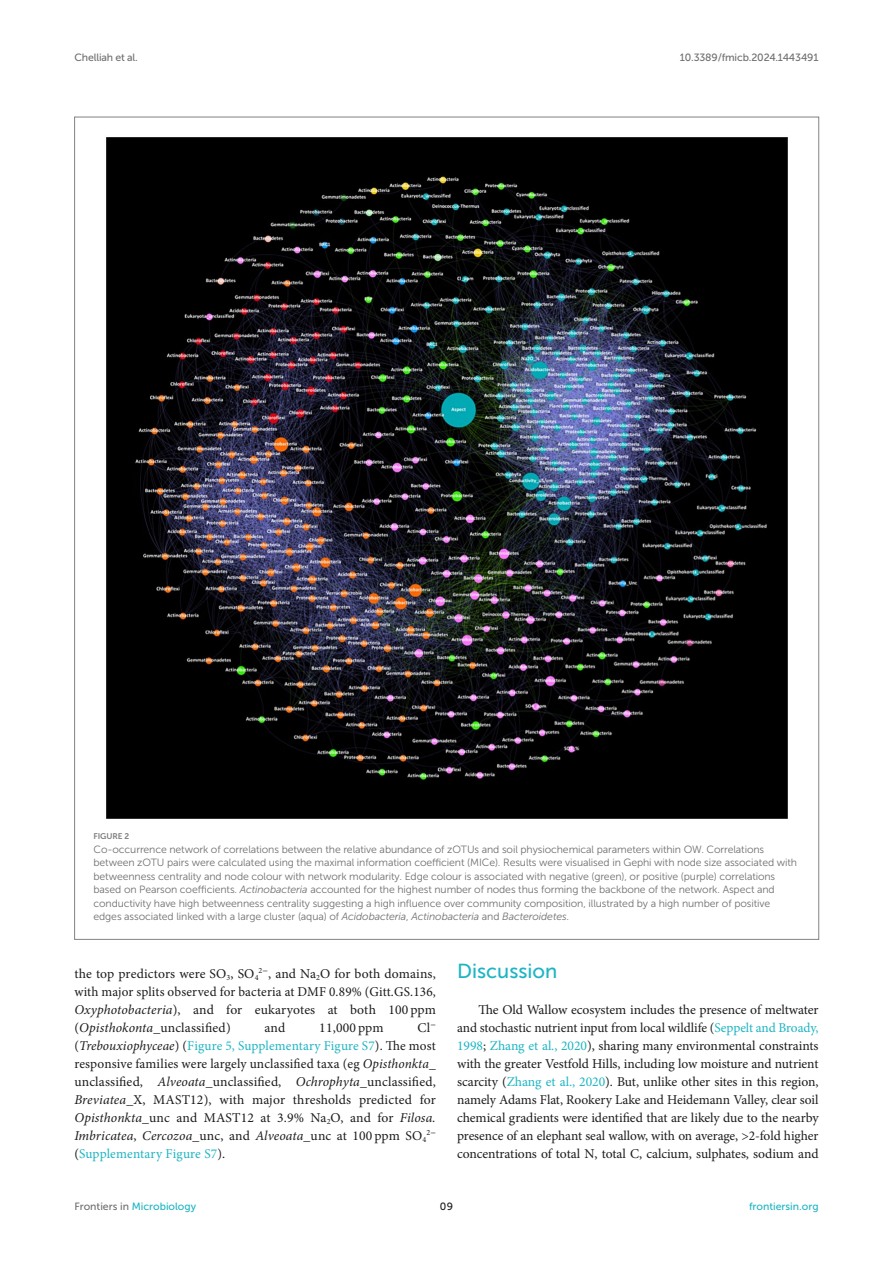
<style>
.page{position:relative;width:893px;height:1263px;background:#fff}
.page>*{position:absolute;margin:0;border:0;box-sizing:border-box;transform-origin:0 0}
.HEAD_1{font:20.25px "Museo Sans 500";color:#1db5c3}
.TEXT{font:13.5px/18px "Minion Pro";letter-spacing:.01em;color:#1b1c1b;text-align:justify}
.TEXT_FLUSH{font:13.5px/18px "Minion Pro";letter-spacing:-.005em;color:#1b1c1b;text-align:justify}
.TEXT-2{font:13.5px "Minion Pro";letter-spacing:.015em;color:#1db5c3}
.FIG_LEG{font:10.5px/13.5px "Museo Sans 300";letter-spacing:-.01em;color:#706f70}
.t1{font:10.5px "Museo Sans 500";letter-spacing:-.015em;color:#706f70}
.t2{font:10.5px "Museo Sans 500";color:#1db5c3}
.t3{font:10.5px "Museo Sans 500";color:#1b1c1b}
.FIG_HD{font:8.25px "Museo Sans 700";letter-spacing:-.01em;color:#7e7f7f}
.TEXT-3{font:7.95px "Minion Pro";color:#1b1c1b}
.s1{font-style:italic}
.s2{color:#1db5c3}
.s3{font-family:"STIX"}
.s4{color:#1b1c1b}
.s5{color:#706f70}
</style>
<div class="page">
<img style="left:106px;top:137px;width:682px;height:682px">
<p class="t1" style="left:74px;top:51px;width:65px">Chelliah et al.</p>
<p class="t1" style="left:680px;top:51px;width:140px">10.3389/fmicb.2024.1443491</p>
<p class="FIG_HD" style="left:94px;top:832px;width:37px">FIGURE 2</p>
<p class="FIG_LEG" style="left:94px;top:843px;width:705px">Co-occurrence network of correlations between the relative abundance of zOTUs and soil physiochemical parameters within OW. Correlations between zOTU pairs were calculated using the maximal information coefficient (MICe). Results were visualised in Gephi with node size associated with betweenness centrality and node colour with network modularity. Edge colour is associated with negative (green), or positive (purple) correlations based on Pearson coefficients. <span class="s1">Actinobacteria</span> accounted for the highest number of nodes thus forming the backbone of the network. Aspect and conductivity have high betweenness centrality suggesting a high influence over community composition, illustrated by a high number of positive edges associated linked with a large cluster (aqua) of <span class="s1">Acidobacteria</span>, <span class="s1">Actinobacteria</span> and <span class="s1">Bacteroidetes</span>.</p>
<p class="TEXT" style="left:74px;top:965px;width:363px">the top predictors were SO<sub>3</sub>, SO<sub>4</sub><sup>2</sup><sup>−</sup>, and Na<sub>2</sub>O for both domains, with major splits observed for bacteria at DMF 0.89% (Gitt.GS.136, <span class="s1">Oxyphotobacteria</span>), and for eukaryotes at both 100 ppm (<span class="s1">Opisthokonta</span>_unclassified)</p>
<p class="TEXT" style="left:74px;top:1019px;width:363px;text-indent:343px">Cl<sup>− </sup>(<span class="s1">Trebouxiophyceae</span>) (<span class="s2">Figure 5, Supplementary Figure S7</span>). The most responsive families were largely unclassified taxa (eg <span class="s1">Opisthonkta</span>_ unclassified, <span class="s1">Alveoata</span>_unclassified, <span class="s1">Ochrophyta</span>_unclassified, <span class="s1">Breviatea</span>_X, MAST12), with major thresholds predicted for <span class="s1">Opisthonkta</span>_unc and MAST12 at 3.9% Na<sub>2</sub>O, and for <span class="s1">Filosa.<br>Imbricatea</span>, <span class="s1">Cercozoa</span>_unc, and <span class="s1">Alveoata</span>_unc at 100 ppm SO<sub>4</sub></p>
<p class="TEXT" style="left:265px;top:1019px;width:22px">and</p>
<p class="TEXT" style="left:319px;top:1019px;width:66px">11,000 ppm</p>
<p class="TEXT-3" style="left:426px;top:1127px;width:11px">2<span class="s3">−</span></p>
<p class="TEXT-2" style="left:74px;top:1145px;width:152px"><span class="s4">(</span>Supplementary Figure S7<span class="s4">).</span></p>
<p class="HEAD_1" style="left:457px;top:960px;width:102px">Discussion</p>
<p class="TEXT_FLUSH" style="left:457px;top:1001px;width:363px;text-indent:21px">The Old Wallow ecosystem includes the presence of meltwater and stochastic nutrient input from local wildlife (<span class="s2">Seppelt and Broady, 1998</span>; <span class="s2">Zhang et al., 2020</span>), sharing many environmental constraints with the greater Vestfold Hills, including low moisture and nutrient scarcity (<span class="s2">Zhang et al., 2020</span>). But, unlike other sites in this region, namely Adams Flat, Rookery Lake and Heidemann Valley, clear soil chemical gradients were identified that are likely due to the nearby presence of an elephant seal wallow, with on average, &gt;2-fold higher concentrations of total N, total C, calcium, sulphates, sodium and</p>
<p class="t2" style="left:74px;top:1200px;width:123px"><span class="s5">Frontiers in</span> Microbiology</p>
<p class="t3" style="left:440px;top:1200px;width:15px">09</p>
<p class="t2" style="left:749px;top:1200px;width:71px">frontiersin.org</p>
</div>
